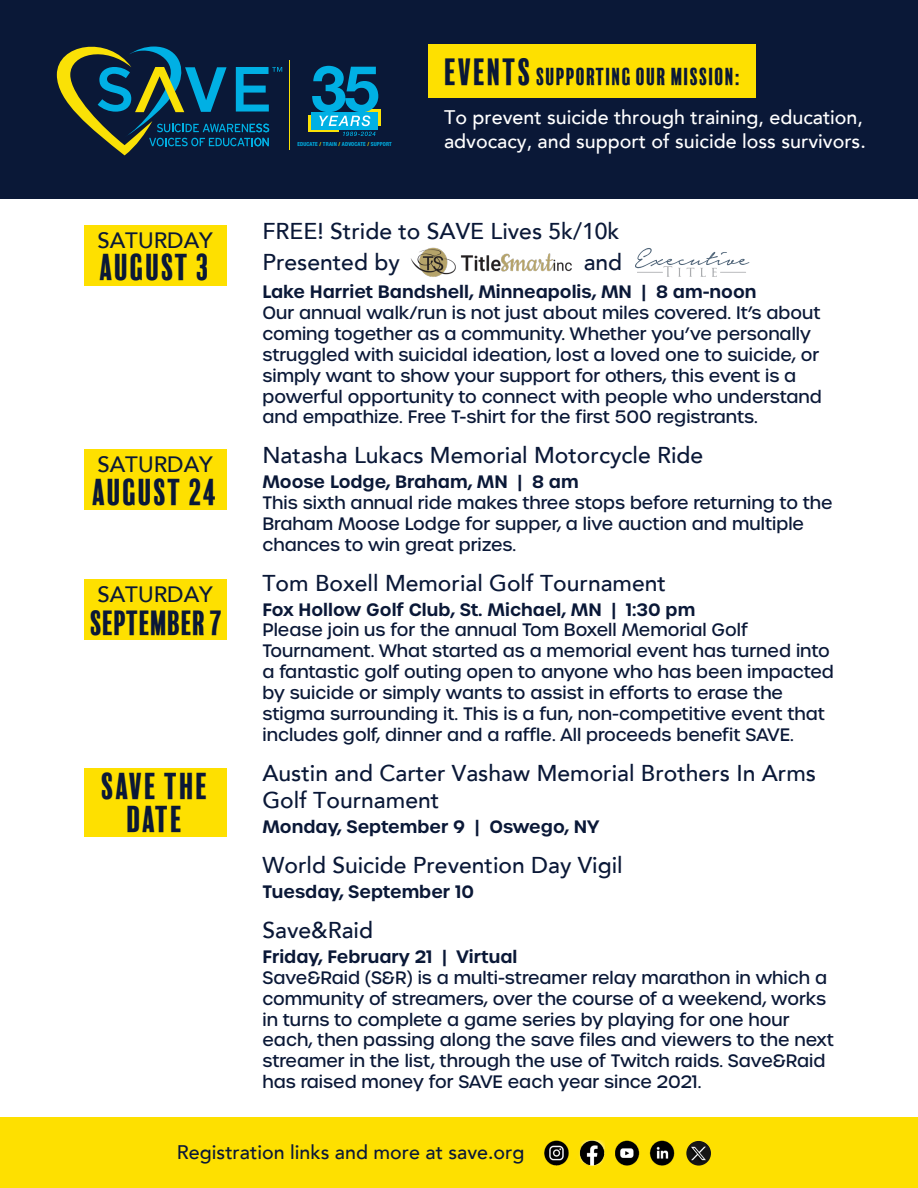
<style>
.page{position:relative;width:918px;height:1188px;background:#fff}
.page>*{position:absolute;margin:0;border:0;box-sizing:border-box;transform-origin:0 0}
.t1{font:34.35px/32.4px "Balboa Plus Fill";color:#0a1837;text-align:center}
.t2{font:32.1px "Balboa Plus Fill";letter-spacing:-.04em;color:#0a1837}
.t3{font:500 22.95px/27.5px "Avenir";color:#0a1837}
.t4{font:22.5px "Balboa Plus Fill";color:#0a1837}
.t5{font:500 22.2px "Avenir";color:#0a1837}
.t6{font:500 19.65px/23.5px "Avenir";color:#fff}
.t7{font:500 19.65px "Avenir";color:#0a1837}
.t8{font:500 17.4px/20.9px "Urbane";color:#0a1837}
.t9{font:600 17.4px "Urbane";color:#0a1837}
.t10{font:700 condensed 5.55px "Helvetica Neue";letter-spacing:.02em;color:#00b0e4}
.s1{color:#fae106}
.s2{font-size:34.8px}
</style>
<div class="page">
<div style="left:0;top:0;width:918px;height:199px;background:#0a1837"></div>
<div style="left:365px;top:110px;width:16px;height:16px;background:#fae106"></div>
<svg style="left:308px;top:116px;width:31px;height:16px"></svg>
<div style="left:311px;top:112px;width:67px;height:17px;background:#00b0e4"></div>
<svg style="left:312px;top:66px;width:66px;height:60px"></svg>
<svg style="left:343px;top:132px;width:33px;height:4px"></svg>
<svg style="left:57px;top:46px;width:225px;height:109px"></svg>
<hr style="left:289px;top:60px;width:1px;height:90px;background:#fae106">
<div style="left:429px;top:45px;width:327px;height:53px;background:#fee000"></div>
<div style="left:0;top:1118px;width:918px;height:70px;background:#fee000"></div>
<img style="left:410px;top:247px;width:162px;height:30px">
<svg style="left:635px;top:248px;width:114px;height:29px"></svg>
<div style="left:84px;top:225px;width:142px;height:60px;background:#fee000"></div>
<div style="left:84px;top:450px;width:142px;height:60px;background:#fee000"></div>
<div style="left:84px;top:580px;width:142px;height:60px;background:#fee000"></div>
<div style="left:84px;top:768px;width:142px;height:69px;background:#fee000"></div>
<img style="left:544px;top:1141px;width:60px;height:25px">
<img style="left:615px;top:1141px;width:59px;height:25px">
<img style="left:686px;top:1141px;width:25px;height:25px;border-radius:12px">
<p class="t5" style="left:97px;top:230px;width:117px">SATURDAY</p>
<p class="t1" style="left:100px;top:251px;width:113px">AUGUST 3</p>
<p class="t5" style="left:97px;top:455px;width:117px">SATURDAY</p>
<p class="t1" style="left:92px;top:476px;width:127px">AUGUST 24</p>
<p class="t5" style="left:97px;top:585px;width:117px">SATURDAY</p>
<p class="t2" style="left:90px;top:605px;width:135px">SEPTEMBER 7</p>
<p class="t1" style="left:101px;top:771px;width:109px">SAVE THE<br>DATE</p>
<p class="t10" style="left:297px;top:140px;width:96px">EDUCATE <span class="s1">/</span> TRAIN <span class="s1">/</span> ADVOCATE <span class="s1">/</span> SUPPORT</p>
<p class="t4" style="left:444px;top:64px;width:299px"><span class="s2">EVENTS</span> SUPPORTING OUR MISSION:</p>
<p class="t6" style="left:444px;top:108px;width:423px">To prevent suicide through training, education, advocacy, and support of suicide loss survivors.</p>
<p class="t3" style="left:262px;top:220px;width:358px">FREE! Stride to SAVE Lives 5k/10k</p>
<p class="t3" style="left:262px;top:250px;width:139px">Presented by</p>
<p class="t3" style="left:584px;top:250px;width:40px">and</p>
<p class="t9" style="left:262px;top:280px;width:496px">Lake Harriet Bandshell, Minneapolis, MN | 8 am-noon</p>
<p class="t8" style="left:262px;top:302px;width:561px">Our annual walk/run is not just about miles covered. It’s about coming together as a community. Whether you’ve personally struggled with suicidal ideation, lost a loved one to suicide, or simply want to show your support for others, this event is a powerful opportunity to connect with people who understand and empathize. Free T-shirt for the first 500 registrants.</p>
<p class="t3" style="left:262px;top:444px;width:442px">Natasha Lukacs Memorial Motorcycle Ride</p>
<p class="t9" style="left:262px;top:470px;width:318px">Moose Lodge, Braham, MN | 8 am</p>
<p class="t8" style="left:262px;top:492px;width:572px">This sixth annual ride makes three stops before returning to the<br>Braham Moose Lodge for supper, a live auction and multiple chances to win great prizes.</p>
<p class="t3" style="left:262px;top:571px;width:405px">Tom Boxell Memorial Golf Tournament</p>
<p class="t9" style="left:262px;top:598px;width:434px">Fox Hollow Golf Club, St. Michael, MN | 1:30 pm</p>
<p class="t8" style="left:262px;top:620px;width:573px">Please join us for the annual Tom Boxell Memorial Golf Tournament. What started as a memorial event has turned into a fantastic golf outing open to anyone who has been impacted by suicide or simply wants to assist in efforts to erase the stigma surrounding it. This is a fun, non-competitive event that includes golf, dinner and a raffle. All proceeds benefit SAVE.</p>
<p class="t3" style="left:262px;top:761px;width:555px">Austin and Carter Vashaw Memorial Brothers In Arms<br>Golf Tournament</p>
<p class="t9" style="left:262px;top:815px;width:338px">Monday, September 9 | Oswego, NY</p>
<p class="t3" style="left:262px;top:854px;width:362px">World Suicide Prevention Day Vigil</p>
<p class="t9" style="left:262px;top:880px;width:213px">Tuesday, September 10</p>
<p class="t3" style="left:262px;top:918px;width:112px">Save&amp;Raid</p>
<p class="t9" style="left:262px;top:945px;width:257px">Friday, February 21 | Virtual</p>
<p class="t8" style="left:262px;top:967px;width:573px">Save&amp;Raid (S&amp;R) is a multi-streamer relay marathon in which a community of streamers, over the course of a weekend, works in turns to complete a game series by playing for one hour each, then passing along the save files and viewers to the next streamer in the list, through the use of Twitch raids. Save&amp;Raid has raised money for SAVE each year since 2021.</p>
<p class="t7" style="left:177px;top:1144px;width:349px">Registration links and more at save.org</p>
</div>
